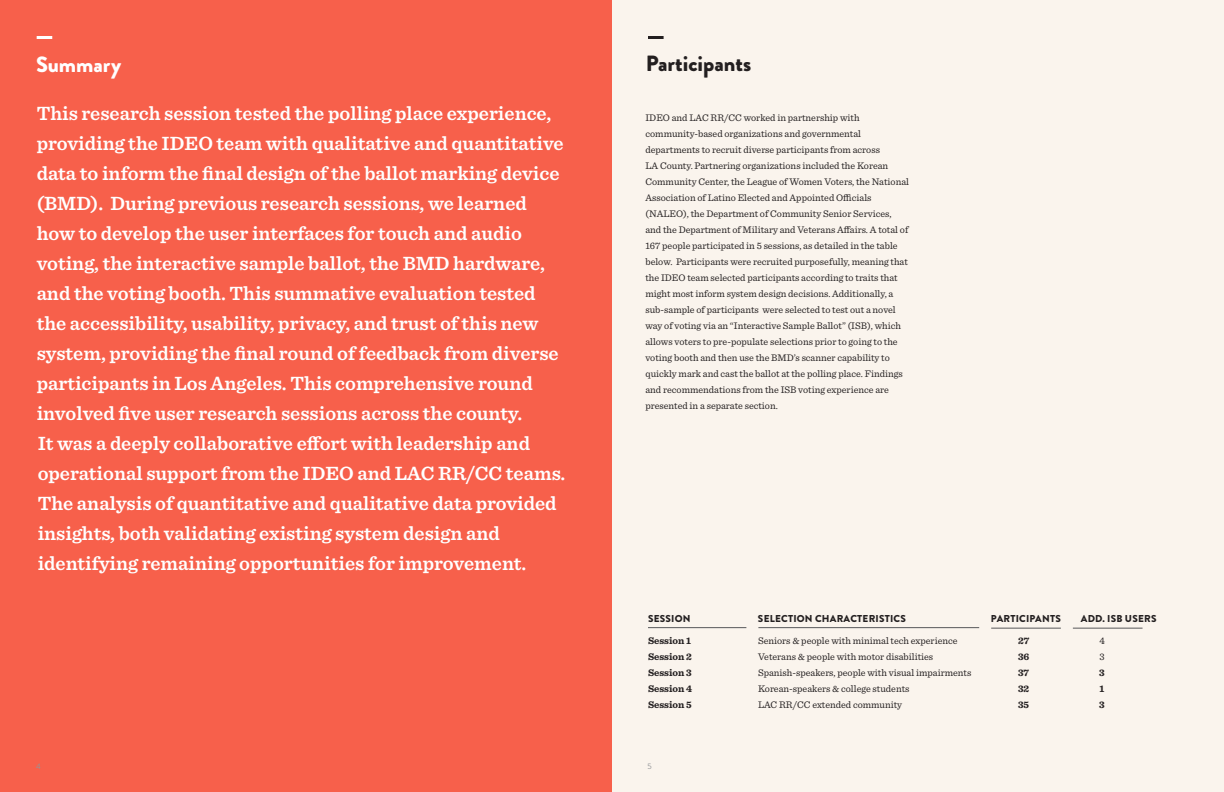
<style>
.page{position:relative;width:1224px;height:792px;background:#fff}
.page>*{position:absolute;margin:0;border:0;box-sizing:border-box;transform-origin:0 0}
.t1{font:900 22px "Brandon Grotesque";color:#231f20}
.t2{font:900 22px "Brandon Grotesque";color:#fff}
.Body_Copy{font:600 20px/30px "Sentinel";color:#fff}
.Body_Copy-2{font:10px/16px "Sentinel";color:#231f20}
.t3{font:900 10px "Brandon Grotesque";letter-spacing:.02em;color:#231f20}
.Body_Copy-3{font:700 10px "Sentinel";color:#231f20}
.t4{font:8px "Brandon Grotesque";color:#939598}
</style>
<div class="page">
<div style="left:612px;top:0;width:612px;height:792px;background:#faf4ed"></div>
<div style="left:0;top:0;width:612px;height:792px;background:#f7604b"></div>
<hr style="left:648px;top:36px;width:16px;height:3px;background:#231f20">
<hr style="left:648px;top:627px;width:98px;height:1px;background:#57585a">
<hr style="left:991px;top:628px;width:70px;height:1px;background:#57585a">
<hr style="left:758px;top:627px;width:221px;height:1px;background:#57585a">
<hr style="left:37px;top:36px;width:15px;height:3px;background:#fff">
<hr style="left:1073px;top:628px;width:70px;height:1px;background:#57585a">
<p class="t1" style="left:646px;top:48px;width:107px">Participants</p>
<p class="t2" style="left:36px;top:49px;width:87px">Summary</p>
<p class="Body_Copy" style="left:37px;top:98px;width:530px">This research session tested the polling place experience, providing the IDEO team with qualitative and quantitative data to inform the final design of the ballot marking device (BMD). During previous research sessions, we learned how to develop the user interfaces for touch and audio voting, the interactive sample ballot, the BMD hardware, and the voting booth. This summative evaluation tested the accessibility, usability, privacy, and trust of this new system, providing the final round of feedback from diverse participants in Los Angeles. This comprehensive round involved five user research sessions across the county.<br>It was a deeply collaborative effort with leadership and operational support from the IDEO and LAC RR/CC teams.<br>The analysis of quantitative and qualitative data provided insights, both validating existing system design and identifying remaining opportunities for improvement.</p>
<p class="Body_Copy-2" style="left:645px;top:109px;width:265px">IDEO and LAC RR/CC worked in partnership with community-based organizations and governmental departments to recruit diverse participants from across<br>LA County. Partnering organizations included the Korean Community Center, the League of Women Voters, the National Association of Latino Elected and Appointed Officials (NALEO), the Department of Community Senior Services, and the Department of Military and Veterans Affairs. A total of 167 people participated in 5 sessions, as detailed in the table below. Participants were recruited purposefully, meaning that the IDEO team selected participants according to traits that might most inform system design decisions. Additionally, a sub-sample of participants were selected to test out a novel way of voting via an “Interactive Sample Ballot” (ISB), which allows voters to pre-populate selections prior to going to the voting booth and then use the BMD’s scanner capability to quickly mark and cast the ballot at the polling place. Findings and recommendations from the ISB voting experience are presented in a separate section.</p>
<p class="t3" style="left:648px;top:611px;width:44px">SESSION</p>
<p class="t3" style="left:758px;top:611px;width:149px">SELECTION CHARACTERISTICS</p>
<p class="t3" style="left:991px;top:611px;width:71px">PARTICIPANTS</p>
<p class="t3" style="left:1081px;top:611px;width:77px">ADD. ISB USERS</p>
<p class="Body_Copy-3" style="left:648px;top:633px;width:45px">Session 1</p>
<p class="Body_Copy-2" style="left:758px;top:632px;width:201px">Seniors &amp; people with minimal tech experience</p>
<p class="Body_Copy-3" style="left:1018px;top:633px;width:13px">27</p>
<p class="Body_Copy-2" style="left:1100px;top:632px;width:7px">4</p>
<p class="Body_Copy-3" style="left:648px;top:649px;width:46px">Session 2</p>
<p class="Body_Copy-2" style="left:758px;top:648px;width:177px">Veterans &amp; people with motor disabilities</p>
<p class="Body_Copy-3" style="left:1018px;top:649px;width:13px">36</p>
<p class="Body_Copy-2" style="left:1100px;top:648px;width:7px">3</p>
<p class="Body_Copy-3" style="left:648px;top:665px;width:45px">Session 3</p>
<p class="Body_Copy-2" style="left:758px;top:664px;width:215px">Spanish-speakers, people with visual impairments</p>
<p class="Body_Copy-3" style="left:1018px;top:665px;width:13px">37</p>
<p class="Body_Copy-3" style="left:1099px;top:665px;width:7px">3</p>
<p class="Body_Copy-3" style="left:648px;top:681px;width:46px">Session 4</p>
<p class="Body_Copy-2" style="left:758px;top:680px;width:153px">Korean-speakers &amp; college students</p>
<p class="Body_Copy-3" style="left:1018px;top:681px;width:13px">32</p>
<p class="Body_Copy-3" style="left:1099px;top:681px;width:6px">1</p>
<p class="Body_Copy-3" style="left:648px;top:697px;width:45px">Session 5</p>
<p class="Body_Copy-2" style="left:758px;top:696px;width:146px">LAC RR/CC extended community</p>
<p class="Body_Copy-3" style="left:1018px;top:697px;width:13px">35</p>
<p class="Body_Copy-3" style="left:1099px;top:697px;width:7px">3</p>
<p class="t4" style="left:36px;top:760px;width:6px">4</p>
<p class="t4" style="left:648px;top:760px;width:6px">5</p>
</div>
